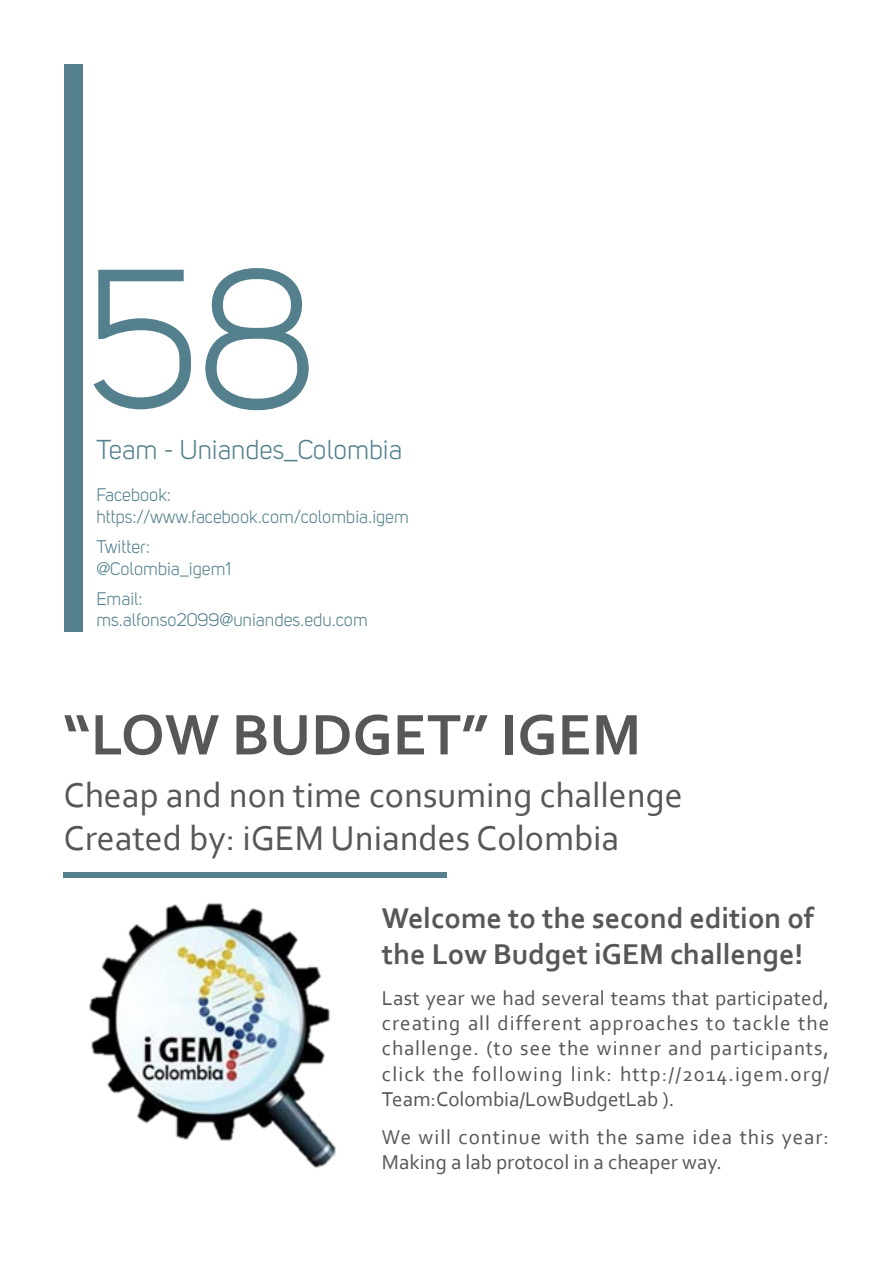
<style>
.page{position:relative;width:893px;height:1263px;background:#fff}
.page>*{position:absolute;margin:0;border:0;box-sizing:border-box;transform-origin:0 0}
.t1{font:195px "Uni Sans Book";color:#54808d}
.t2{font:700 60px "Corbel";color:#585756}
.t3{font:36px/43.2px "Corbel";color:#585756}
.t4{font:700 30px/36px "Corbel";color:#585756}
.t5{font:27px "Uni Sans Book";color:#54808d}
.t6{font:21px/25.2px "Corbel";letter-spacing:.04em;color:#585756;text-align:justify}
.t7{font:18px/21.6px "Uni Sans Book";color:#54808d}
</style>
<div class="page">
<div style="left:64px;top:64px;width:19px;height:567px;background:#54808d"></div>
<div style="left:64px;top:873px;width:383px;height:5px;background:#54808d"></div>
<img style="left:89px;top:903px;width:247px;height:265px">
<h1 class="t1" style="left:87px;top:228px;width:229px">58</h1>
<p class="t5" style="left:96px;top:434px;width:307px">Team - Uniandes_Colombia</p>
<p class="t7" style="left:96px;top:484px;width:314px">Facebook: https://www.facebook.com/colombia.igem</p>
<p class="t7" style="left:96px;top:536px;width:136px">Twitter: @Colombia_igem1</p>
<p class="t7" style="left:96px;top:588px;width:273px">Email: ms.alfonso2099@uniandes.edu.com</p>
<h2 class="t2" style="left:64px;top:697px;width:579px">“Low budget” iGEM</h2>
<h3 class="t3" style="left:64px;top:772px;width:621px">Cheap and non time consuming challenge<br>Created by: iGEM U niandes Colombia</h3>
<h3 class="t4" style="left:382px;top:899px;width:433px">Welcome to the second edition of the Low Budget iGEM challenge!</h3>
<p class="t6" style="left:382px;top:985px;width:449px">Last year we had several teams that participated, creating all different approaches to tackle the challenge. (to see the winner and participants, click the following link: http://2014.igem.org/ Team:Colombia/LowBudgetLab ).</p>
<p class="t6" style="left:382px;top:1124px;width:449px">We will continue with the same idea this year:<br>Making a lab protocol in a cheaper way.</p>
</div>
